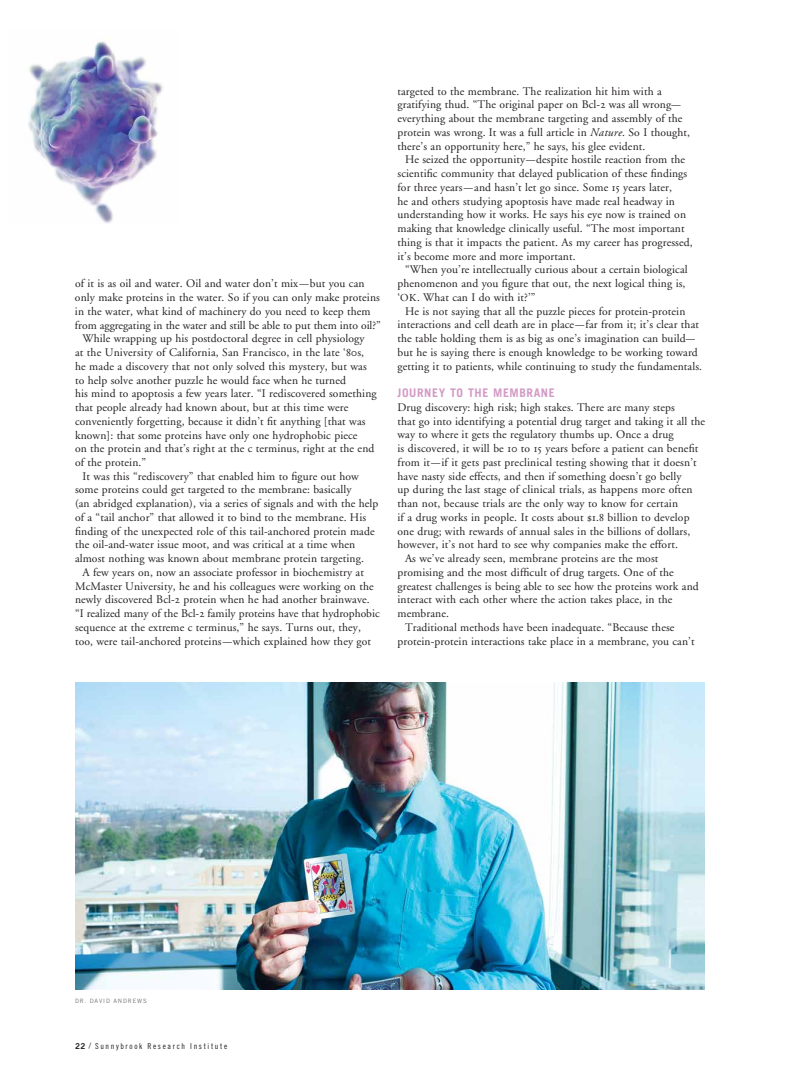
<style>
.page{position:relative;width:810px;height:1080px;background:#fff}
.page>*{position:absolute;margin:0;border:0;box-sizing:border-box;transform-origin:0 0}
.t1{font:700 11.88px "Trade Gothic";letter-spacing:.05em;color:#d29ac5}
.t2{font:11.5px "Adobe Garamond";letter-spacing:.01em;color:#231f20}
.t3{font:8.12px "Trade Gothic Cond Eighteen";letter-spacing:.2em;color:#231f20}
.t4{font:6px "Trade Gothic";color:#6d6e71}
.s1{font-family:"Adobe Garamond Exp"}
.s2{font-style:italic}
.s3{font-size:10.62px}
.s4{font-family:"Trade Gothic Bold Two"}
.s5{font-family:"Interstate";font-weight:300;font-size:6.88px}
</style>
<div class="page">
<img style="left:28px;top:41px;width:135px;height:183px">
<img style="left:75px;top:682px;width:630px;height:308px">
<p class="t2" style="left:75px;top:277px;width:291px">of it is as oil and water. Oil and water don’t mix—but you can</p>
<p class="t2" style="left:75px;top:291px;width:306px">only make proteins in the water. So if you can only make proteins</p>
<p class="t2" style="left:75px;top:305px;width:297px">in the water, what kind of machinery do you need to keep them</p>
<p class="t2" style="left:75px;top:319px;width:307px">from aggregating in the water and still be able to put them into oil?”</p>
<p class="t2" style="left:83px;top:332px;width:284px">While wrapping up his postdoctoral degree in cell physiology</p>
<p class="t2" style="left:75px;top:346px;width:291px">at the University of California, San Francisco, in the late ‘<span class="s1">80</span>s,</p>
<p class="t2" style="left:75px;top:360px;width:293px">he made a discovery that not only solved this mystery, but was</p>
<p class="t2" style="left:75px;top:374px;width:272px">to help solve another puzzle he would face when he turned</p>
<p class="t2" style="left:75px;top:387px;width:303px">his mind to apoptosis a few years later. “I rediscovered something</p>
<p class="t2" style="left:75px;top:401px;width:275px">that people already had known about, but at this time were</p>
<p class="t2" style="left:75px;top:415px;width:292px">conveniently forgetting, because it didn’t fit anything [that was</p>
<p class="t2" style="left:75px;top:429px;width:284px">known]: that some proteins have only one hydrophobic piece</p>
<p class="t2" style="left:75px;top:442px;width:301px">on the protein and that’s right at the c terminus, right at the end</p>
<p class="t2" style="left:75px;top:456px;width:73px">of the protein.”</p>
<p class="t2" style="left:83px;top:470px;width:278px">It was this “rediscovery” that enabled him to figure out how</p>
<p class="t2" style="left:75px;top:484px;width:278px">some proteins could get targeted to the membrane: basically</p>
<p class="t2" style="left:75px;top:497px;width:305px">(an abridged explanation), via a series of signals and with the help</p>
<p class="t2" style="left:75px;top:511px;width:293px">of a “tail anchor” that allowed it to bind to the membrane. His</p>
<p class="t2" style="left:75px;top:525px;width:301px">finding of the unexpected role of this tail-anchored protein made</p>
<p class="t2" style="left:75px;top:539px;width:282px">the oil-and-water issue moot, and was critical at a time when</p>
<p class="t2" style="left:75px;top:552px;width:290px">almost nothing was known about membrane protein targeting.</p>
<p class="t2" style="left:83px;top:566px;width:283px">A few years on, now an associate professor in biochemistry at</p>
<p class="t2" style="left:75px;top:580px;width:300px">McMaster University, he and his colleagues were working on the</p>
<p class="t2" style="left:75px;top:594px;width:296px">newly discovered Bcl-<span class="s1">2</span> protein when he had another brainwave.</p>
<p class="t2" style="left:75px;top:607px;width:306px">“I realized many of the Bcl-<span class="s1">2</span> family proteins have that hydrophobic</p>
<p class="t2" style="left:75px;top:621px;width:287px">sequence at the extreme c terminus,” he says. Turns out, they,</p>
<p class="t2" style="left:75px;top:635px;width:298px">too, were tail-anchored proteins—which explained how they got</p>
<p class="t2" style="left:397px;top:85px;width:266px">targeted to the membrane. The realization hit him with a</p>
<p class="t2" style="left:397px;top:99px;width:285px">gratifying thud. “The original paper on Bcl-<span class="s1">2</span> was all wrong—</p>
<p class="t2" style="left:398px;top:112px;width:286px">everything about the membrane targeting and assembly of the</p>
<p class="t2" style="left:398px;top:126px;width:294px">protein was wrong. It was a full article in <span class="s2">Nature</span>. So I thought,</p>
<p class="t2" style="left:398px;top:140px;width:249px">there’s an opportunity here,” he says, his glee evident.</p>
<p class="t2" style="left:405px;top:154px;width:281px">He seized the opportunity—despite hostile reaction from the</p>
<p class="t2" style="left:398px;top:167px;width:291px">scientific community that delayed publication of these findings</p>
<p class="t2" style="left:398px;top:181px;width:276px">for three years—and hasn’t let go since. Some <span class="s1">15</span> years later,</p>
<p class="t2" style="left:397px;top:195px;width:279px">he and others studying apoptosis have made real headway in</p>
<p class="t2" style="left:397px;top:209px;width:290px">understanding how it works. He says his eye now is trained on</p>
<p class="t2" style="left:397px;top:222px;width:289px">making that knowledge clinically useful. “The most important</p>
<p class="t2" style="left:397px;top:236px;width:297px">thing is that it impacts the patient. As my career has progressed,</p>
<p class="t2" style="left:397px;top:250px;width:180px">it’s become more and more important.</p>
<p class="t2" style="left:405px;top:264px;width:284px">“When you’re intellectually curious about a certain biological</p>
<p class="t2" style="left:397px;top:277px;width:290px">phenomenon and you figure that out, the next logical thing is,</p>
<p class="t2" style="left:397px;top:291px;width:140px">‘<span class="s3">OK</span>. What can I do with it?’”</p>
<p class="t2" style="left:405px;top:305px;width:282px">He is not saying that all the puzzle pieces for protein-protein</p>
<p class="t2" style="left:397px;top:319px;width:303px">interactions and cell death are in place—far from it; it’s clear that</p>
<p class="t2" style="left:397px;top:332px;width:299px">the table holding them is as big as one’s imagination can build—</p>
<p class="t2" style="left:398px;top:346px;width:302px">but he is saying there is enough knowledge to be working toward</p>
<p class="t2" style="left:398px;top:360px;width:306px">getting it to patients, while continuing to study the fundamentals.</p>
<p class="t1" style="left:398px;top:386px;width:159px">JOURNEY TO THE MEMBRANE</p>
<p class="t2" style="left:398px;top:401px;width:279px">Drug discovery: high risk; high stakes. There are many steps</p>
<p class="t2" style="left:398px;top:415px;width:309px">that go into identifying a potential drug target and taking it all the</p>
<p class="t2" style="left:398px;top:429px;width:278px">way to where it gets the regulatory thumbs up. Once a drug</p>
<p class="t2" style="left:398px;top:442px;width:302px">is discovered, it will be <span class="s1">10</span> to <span class="s1">15</span> years before a patient can benefit</p>
<p class="t2" style="left:398px;top:456px;width:301px">from it—if it gets past preclinical testing showing that it doesn’t</p>
<p class="t2" style="left:397px;top:470px;width:285px">have nasty side effects, and then if something doesn’t go belly</p>
<p class="t2" style="left:397px;top:484px;width:297px">up during the last stage of clinical trials, as happens more often</p>
<p class="t2" style="left:397px;top:497px;width:282px">than not, because trials are the only way to know for certain</p>
<p class="t2" style="left:397px;top:511px;width:294px">if a drug works in people. It costs about <span class="s1">$1.8</span> billion to develop</p>
<p class="t2" style="left:397px;top:525px;width:294px">one drug; with rewards of annual sales in the billions of dollars,</p>
<p class="t2" style="left:397px;top:539px;width:282px">however, it’s not hard to see why companies make the effort.</p>
<p class="t2" style="left:405px;top:552px;width:255px">As we’ve already seen, membrane proteins are the most</p>
<p class="t2" style="left:397px;top:566px;width:278px">promising and the most difficult of drug targets. One of the</p>
<p class="t2" style="left:397px;top:580px;width:303px">greatest challenges is being able to see how the proteins work and</p>
<p class="t2" style="left:397px;top:594px;width:276px">interact with each other where the action takes place, in the</p>
<p class="t2" style="left:397px;top:607px;width:53px">membrane.</p>
<p class="t2" style="left:405px;top:621px;width:271px">Traditional methods have been inadequate. “Because these</p>
<p class="t2" style="left:397px;top:635px;width:299px">protein-protein interactions take place in a membrane, you can’t</p>
<p class="t4" style="left:75px;top:997px;width:20px">DR. DAV</p>
<p class="t4" style="left:103px;top:997px;width:44px">ID ANDREWS</p>
<p class="t3" style="left:75px;top:1041px;width:154px"><span class="s4">22</span> <span class="s5">/</span> Sunnybrook Research Institute</p>
</div>
